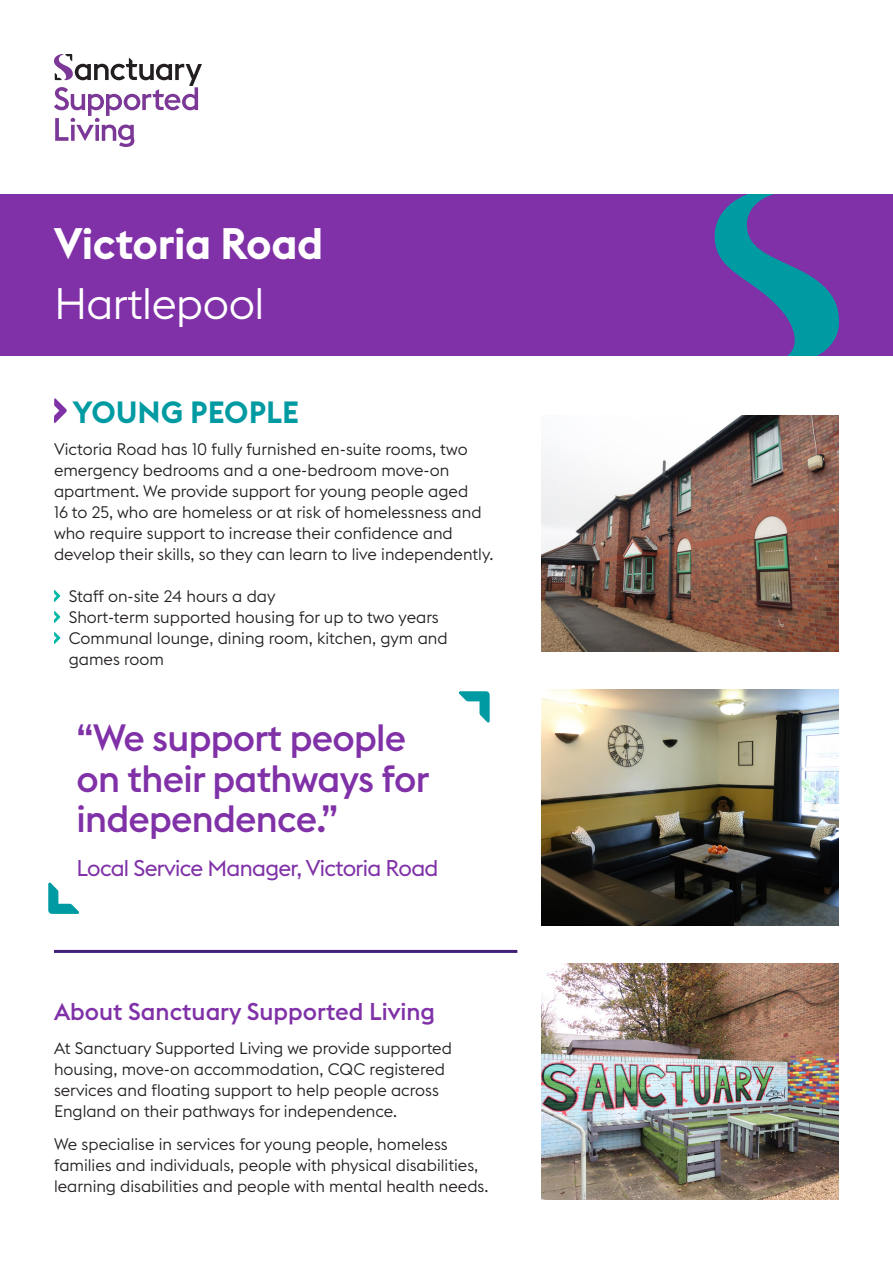
<style>
.page{position:relative;width:893px;height:1263px;background:#fff}
.page>*{position:absolute;margin:0;border:0;box-sizing:border-box;transform-origin:0 0}
.t1{font:600 43.5px/60px "Euclid Flex B";letter-spacing:-.01em;color:#fff}
.t2{font:500 37.5px/40.7px "Euclid Flex B";letter-spacing:-.02em;color:#8031a7}
.t3{font:600 30.3px "Euclid Flex B";color:#009ba2}
.t4{font:500 24px "Euclid Flex B";color:#8031a7}
.t5{font:22.5px "Euclid Flex B";letter-spacing:-.03em;color:#8031a7}
.t6{font:300 16.5px/21px "Euclid Flex B";color:#231f20}
.s1{font-weight:300}
</style>
<div class="page">
<svg style="left:54px;top:398px;width:13px;height:25px"></svg>
<svg style="left:54px;top:590px;width:6px;height:12px"></svg>
<svg style="left:54px;top:611px;width:6px;height:12px"></svg>
<svg style="left:54px;top:632px;width:6px;height:12px"></svg>
<svg style="left:54px;top:54px;width:148px;height:93px"></svg>
<hr style="left:54px;top:950px;width:463px;height:3px;background:#411f77">
<div style="left:0;top:194px;width:893px;height:161px;background:#8031a7"></div>
<svg style="left:714px;top:194px;width:125px;height:161px"></svg>
<svg style="left:458px;top:691px;width:32px;height:32px"></svg>
<svg style="left:48px;top:882px;width:31px;height:32px"></svg>
<img style="left:541px;top:415px;width:298px;height:237px">
<img style="left:541px;top:689px;width:298px;height:236px">
<img style="left:541px;top:963px;width:298px;height:236px">
<p class="t1" style="left:54px;top:214px;width:271px">Victoria Road<br><span class="s1">Hartlepool</span></p>
<p class="t3" style="left:73px;top:395px;width:228px">YOUNG PEOPLE</p>
<p class="t6" style="left:54px;top:439px;width:441px">Victoria Road has 10 fully furnished en-suite rooms, two emergency bedrooms and a one-bedroom move-on apartment. We provide support for young people aged<br>16 to 25, who are homeless or at risk of homelessness and who require support to increase their confidence and develop their skills, so they can learn to live independently.</p>
<p class="t6" style="left:69px;top:586px;width:208px">Staff on-site 24 hours a day</p>
<p class="t6" style="left:69px;top:607px;width:371px">Short-term supported housing for up to two years</p>
<p class="t6" style="left:69px;top:628px;width:380px">Communal lounge, dining room, kitchen, gym and games room</p>
<p class="t2" style="left:77px;top:718px;width:354px">“We support people on their pathways for independence.”</p>
<p class="t5" style="left:77px;top:855px;width:363px">Local Service Manager, Victoria Road</p>
<p class="t4" style="left:54px;top:997px;width:383px">About Sanctuary Supported Living</p>
<p class="t6" style="left:54px;top:1037px;width:399px">At Sanctuary Supported Living we provide supported housing, move-on accommodation, CQC registered services and floating support to help people across England on their pathways for independence.</p>
<p class="t6" style="left:54px;top:1134px;width:436px">We specialise in services for young people, homeless families and individuals, people with physical disabilities, learning disabilities and people with mental health needs.</p>
</div>
